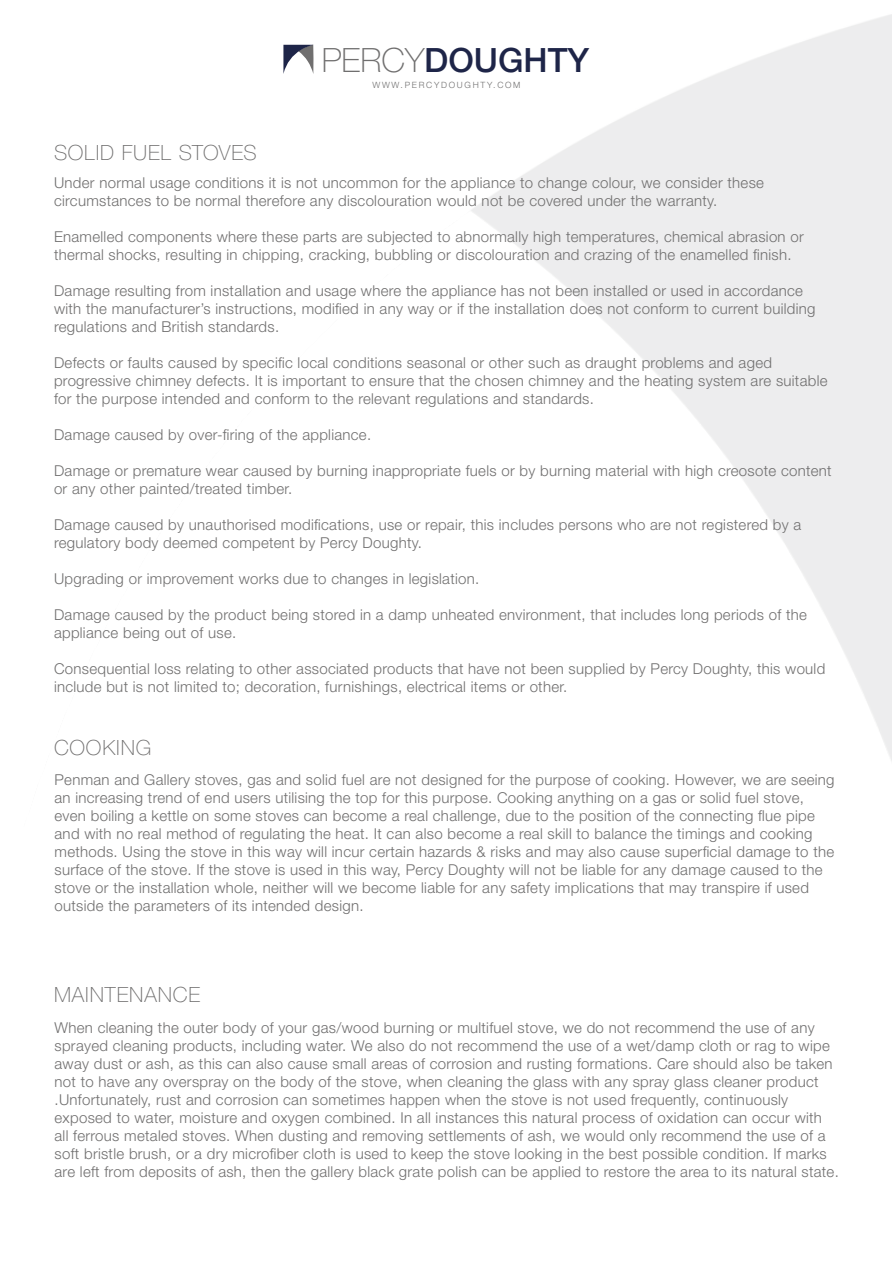
<style>
.page{position:relative;width:893px;height:1263px;background:#fff}
.page>*{position:absolute;margin:0;border:0;box-sizing:border-box;transform-origin:0 0}
.t1{font:500 33.45px "Helvetica Neue LT Std";color:#1e2548}
.t2{font:100 21px "Helvetica Neue LT Std";letter-spacing:.04em;color:#706f6f}
.t3{font:300 15px/18px "Helvetica Neue LT Std";letter-spacing:.02em;color:#706f6f}
.t4{font:300 8.7px "Helvetica Neue LT Std";letter-spacing:.2em;color:#706f6f}
.s1{font-weight:100;color:#706f6f}
</style>
<div class="page">
<svg style="left:283px;top:45px;width:30px;height:29px"></svg>
<h1 class="t1" style="left:322px;top:40px;width:269px"><span class="s1">PERCY</span>DOUGHTY</h1>
<h2 class="t2" style="left:54px;top:140px;width:204px">SOLID FUEL STOVES</h2>
<p class="t4" style="left:372px;top:80px;width:150px">WWW.PERCYDOUGHTY.COM</p>
<p class="t3" style="left:54px;top:173px;width:711px">Under normal usage conditions it is not uncommon for the appliance to change colour, we consider these circumstances to be normal therefore any discolouration would not be covered under the warranty.</p>
<p class="t3" style="left:54px;top:227px;width:751px">Enamelled components where these parts are subjected to abnormally high temperatures, chemical abrasion or thermal shocks, resulting in chipping, cracking, bubbling or discolouration and crazing of the enamelled finish.</p>
<p class="t3" style="left:54px;top:281px;width:763px">Damage resulting from installation and usage where the appliance has not been installed or used in accordance with the manufacturer’s instructions, modified in any way or if the installation does not conform to current building regulations and British standards.</p>
<p class="t3" style="left:54px;top:353px;width:775px">Defects or faults caused by specific local conditions seasonal or other such as draught problems and aged progressive chimney defects. It is important to ensure that the chosen chimney and the heating system are suitable for the purpose intended and conform to the relevant regulations and standards.</p>
<p class="t3" style="left:54px;top:425px;width:319px">Damage caused by over-firing of the appliance.</p>
<p class="t3" style="left:54px;top:461px;width:779px">Damage or premature wear caused by burning inappropriate fuels or by burning material with high creosote content or any other painted/treated timber.</p>
<p class="t3" style="left:54px;top:515px;width:749px">Damage caused by unauthorised modifications, use or repair, this includes persons who are not registered by a regulatory body deemed competent by Percy Doughty.</p>
<p class="t3" style="left:54px;top:569px;width:427px">Upgrading or improvement works due to changes in legislation.</p>
<p class="t3" style="left:54px;top:605px;width:754px">Damage caused by the product being stored in a damp unheated environment, that includes long periods of the appliance being out of use.</p>
<p class="t3" style="left:54px;top:659px;width:773px">Consequential loss relating to other associated products that have not been supplied by Percy Doughty, this would include but is not limited to; decoration, furnishings, electrical items or other.</p>
<h2 class="t2" style="left:54px;top:736px;width:99px">COOKING</h2>
<p class="t3" style="left:55px;top:770px;width:781px">Penman and Gallery stoves, gas and solid fuel are not designed for the purpose of cooking. However, we are seeing an increasing trend of end users utilising the top for this purpose. Cooking anything on a gas or solid fuel stove, even boiling a kettle on some stoves can become a real challenge, due to the position of the connecting flue pipe and with no real method of regulating the heat. It can also become a real skill to balance the timings and cooking methods. Using the stove in this way will incur certain hazards &amp; risks and may also cause superficial damage to the surface of the stove. If the stove is used in this way, Percy Doughty will not be liable for any damage caused to the stove or the installation whole, neither will we become liable for any safety implications that may transpire if used outside the parameters of its intended design.</p>
<h2 class="t2" style="left:54px;top:982px;width:148px">MAINTENANCE</h2>
<p class="t3" style="left:55px;top:1018px;width:786px">When cleaning the outer body of your gas/wood burning or multifuel stove, we do not recommend the use of any sprayed cleaning products, including water. We also do not recommend the use of a wet/damp cloth or rag to wipe away dust or ash, as this can also cause small areas of corrosion and rusting formations. Care should also be taken not to have any overspray on the body of the stove, when cleaning the glass with any spray glass cleaner product .Unfortunately, rust and corrosion can sometimes happen when the stove is not used frequently, continuously exposed to water, moisture and oxygen combined. In all instances this natural process of oxidation can occur with all ferrous metaled stoves. When dusting and removing settlements of ash, we would only recommend the use of a soft bristle brush, or a dry microfiber cloth is used to keep the stove looking in the best possible condition. If marks are left from deposits of ash, then the gallery black grate polish can be applied to restore the area to its natural state.</p>
</div>
